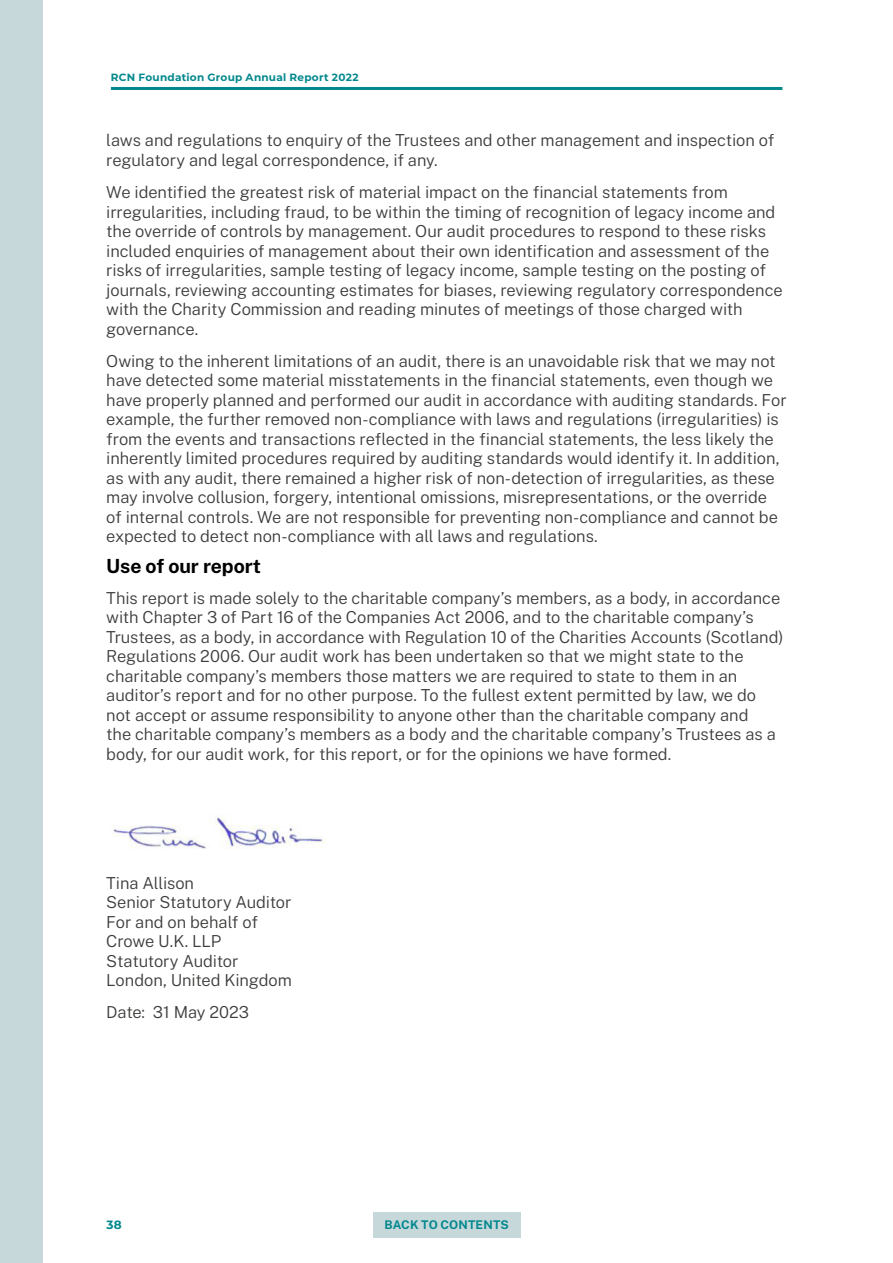
<style>
.page{position:relative;width:893px;height:1263px;background:#fff}
.page>*{position:absolute;margin:0;border:0;box-sizing:border-box;transform-origin:0 0}
.t1{font:700 19.5px "Public Sans";color:#000}
.t2{font:300 16.5px/19.5px "Public Sans";letter-spacing:-.005em;color:#3c3c3b}
.t3{font:700 12px "Public Sans";letter-spacing:.015em;color:#03888d}
.t4{font:700 12px "Montserrat";color:#03888d}
.t5{font:700 10.5px "Montserrat";letter-spacing:.025em;color:#03888d}
</style>
<div class="page">
<div style="left:0;top:0;width:43px;height:1263px;background:#c7d8db"></div>
<hr style="left:111px;top:87px;width:671px;height:3px;background:#03888d">
<div style="left:373px;top:1212px;width:147px;height:26px;background:#c7d8db"></div>
<img style="left:112px;top:817px;width:212px;height:32px">
<p class="t5" style="left:111px;top:70px;width:249px">RCN Foundation Group Annual Report 2022</p>
<p class="t2" style="left:106px;top:130px;width:670px">laws and regulations to enquiry of the Trustees and other management and inspection of regulatory and legal correspondence, if any.</p>
<p class="t2" style="left:106px;top:181px;width:678px">We identified the greatest risk of material impact on the financial statements from irregularities, including fraud, to be within the timing of recognition of legacy income and the override of controls by management. Our audit procedures to respond to these risks included enquiries of management about their own identification and assessment of the risks of irregularities, sample testing of legacy income, sample testing on the posting of journals, reviewing accounting estimates for biases, reviewing regulatory correspondence with the Charity Commission and reading minutes of meetings of those charged with governance.</p>
<p class="t2" style="left:106px;top:350px;width:682px">Owing to the inherent limitations of an audit, there is an unavoidable risk that we may not have detected some material misstatements in the financial statements, even though we have properly planned and performed our audit in accordance with auditing standards. For example, the further removed non-compliance with laws and regulations (irregularities) is from the events and transactions reflected in the financial statements, the less likely the inherently limited procedures required by auditing standards would identify it. In addition, as with any audit, there remained a higher risk of non-detection of irregularities, as these may involve collusion, forgery, intentional omissions, misrepresentations, or the override of internal controls. We are not responsible for preventing non-compliance and cannot be expected to detect non-compliance with all laws and regulations.</p>
<p class="t1" style="left:106px;top:552px;width:156px">Use of our report</p>
<p class="t2" style="left:106px;top:587px;width:679px">This report is made solely to the charitable company’s members, as a body, in accordance with Chapter 3 of Part 16 of the Companies Act 2006, and to the charitable company’s Trustees, as a body, in accordance with Regulation 10 of the Charities Accounts (Scotland)<br>Regulations 2006. Our audit work has been undertaken so that we might state to the charitable company’s members those matters we are required to state to them in an auditor’s report and for no other purpose. To the fullest extent permitted by law, we do not accept or assume responsibility to anyone other than the charitable company and<br>the charitable company’s members as a body and the charitable company’s Trustees as a body, for our audit work, for this report, or for the opinions we have formed.</p>
<p class="t2" style="left:106px;top:872px;width:187px">Tina Allison<br>Senior Statutory Auditor<br>For and on behalf of<br>Crowe U.K. LLP<br>Statutory Auditor<br>London, United Kingdom</p>
<p class="t2" style="left:106px;top:1002px;width:144px">Date: 31 May 2023</p>
<p class="t4" style="left:106px;top:1216px;width:17px">38</p>
<p class="t3" style="left:384px;top:1216px;width:126px">BACK TO CONTENTS</p>
</div>
